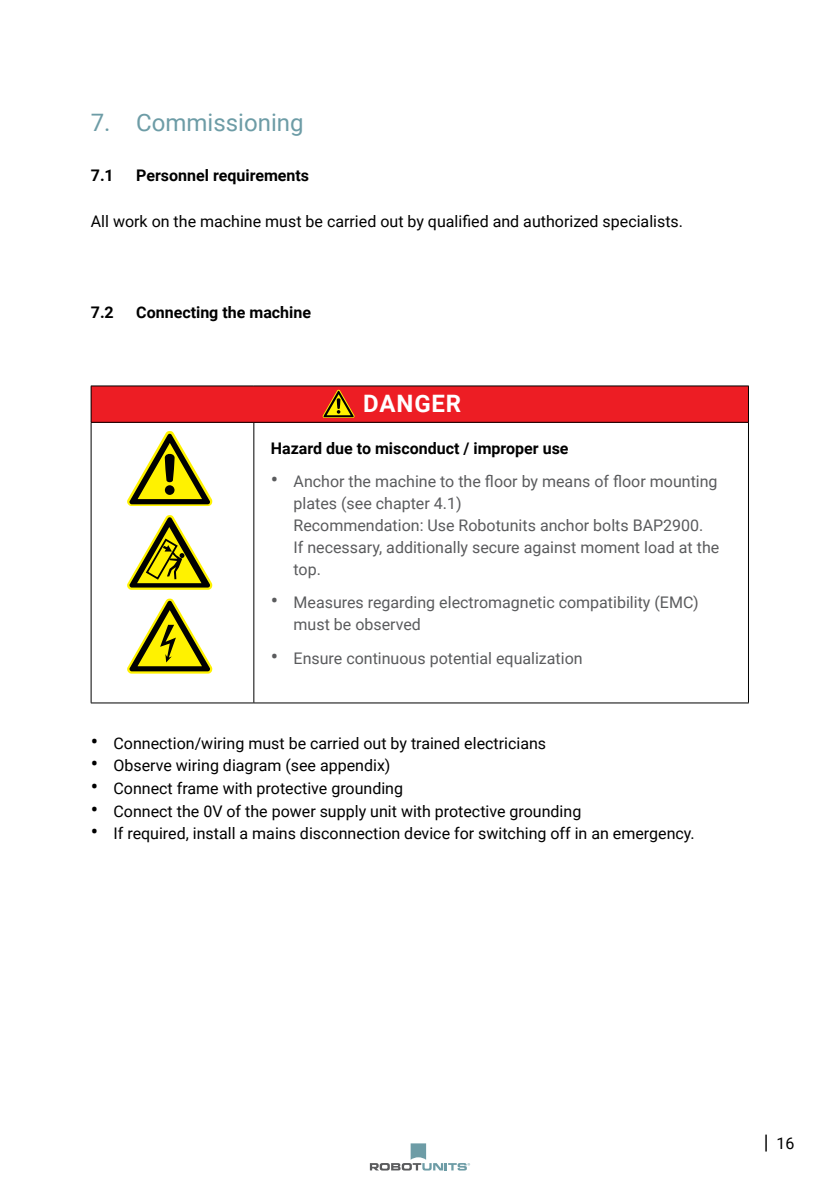
<style>
.page{position:relative;width:840px;height:1191px;background:#fff}
.page>*{position:absolute;margin:0;border:0;box-sizing:border-box;transform-origin:0 0}
.t1{font:24px "Roboto";color:#6d9ca6}
.t2{font:700 24px "Roboto";letter-spacing:.035em;color:#fff}
.t3{font:16px "Roboto";color:#000}
.t4{font:16px/22px "Roboto";color:#5a5b5d}
.t5{font:700 16px "Roboto";color:#000}
.s1{font-size:22px}
.s2{font-size:20px}
</style>
<div class="page">
<svg style="left:369px;top:1143px;width:101px;height:27px"></svg>
<div style="left:91px;top:386px;width:657px;height:36px;background:#ed1d24"></div>
<hr style="left:747px;top:386px;width:1px;height:36px;background:#000">
<hr style="left:91px;top:385px;width:163px;height:1px;background:#000">
<hr style="left:91px;top:386px;width:1px;height:36px;background:#000">
<hr style="left:254px;top:385px;width:494px;height:1px;background:#000">
<hr style="left:91px;top:422px;width:163px;height:1px;background:#000">
<hr style="left:91px;top:422px;width:1px;height:280px;background:#000">
<hr style="left:254px;top:422px;width:494px;height:1px;background:#000">
<hr style="left:253px;top:422px;width:1px;height:280px;background:#000">
<hr style="left:747px;top:422px;width:1px;height:280px;background:#000">
<hr style="left:91px;top:702px;width:163px;height:1px;background:#000">
<hr style="left:254px;top:702px;width:494px;height:1px;background:#000">
<svg style="left:127px;top:431px;width:85px;height:75px"></svg>
<div style="left:165px;top:485px;width:9px;height:10px;background:#000;border-radius:50%"></div>
<svg style="left:322px;top:390px;width:32px;height:28px"></svg>
<svg style="left:127px;top:598px;width:85px;height:75px"></svg>
<svg style="left:127px;top:515px;width:85px;height:75px"></svg>
<h1 class="t1" style="left:91px;top:106px;width:214px">7. Commissioning</h1>
<p class="t5" style="left:91px;top:165px;width:25px">7.1</p>
<p class="t5" style="left:136px;top:165px;width:174px">Personnel requirements</p>
<p class="t3" style="left:91px;top:210px;width:593px">All work on the machine must be carried out by qualified and authorized specialists.</p>
<p class="t5" style="left:91px;top:301px;width:25px">7.2</p>
<p class="t5" style="left:136px;top:301px;width:176px">Connecting the machine</p>
<h1 class="t2" style="left:363px;top:387px;width:99px">DANGER</h1>
<p class="t5" style="left:271px;top:437px;width:299px">Hazard due to misconduct / improper use</p>
<p class="t4" style="left:293px;top:470px;width:427px;text-indent:-23px"><span class="s1">•</span> Anchor the machine to the floor by means of floor mounting plates (see chapter 4.1)<br>Recommendation: Use Robotunits anchor bolts BAP2900.<br>If necessary, additionally secure against moment load at the top.</p>
<p class="t4" style="left:293px;top:591px;width:406px;text-indent:-23px"><span class="s1">•</span> Measures regarding electromagnetic compatibility (EMC) must be observed</p>
<p class="t4" style="left:271px;top:646px;width:313px"><span class="s1">•</span> Ensure continuous potential equalization</p>
<p class="t3" style="left:91px;top:731px;width:456px"><span class="s1">•</span> Connection/wiring must be carried out by trained electricians</p>
<p class="t3" style="left:91px;top:754px;width:301px"><span class="s1">•</span> Observe wiring diagram (see appendix)</p>
<p class="t3" style="left:91px;top:777px;width:313px"><span class="s1">•</span> Connect frame with protective grounding</p>
<p class="t3" style="left:91px;top:799px;width:492px"><span class="s1">•</span> Connect the 0V of the power supply unit with protective grounding</p>
<p class="t3" style="left:91px;top:822px;width:605px"><span class="s1">•</span> If required, install a mains disconnection device for switching off in an emergency.</p>
<p class="t3" style="left:763px;top:1132px;width:32px"><span class="s2">|</span> 16</p>
</div>
